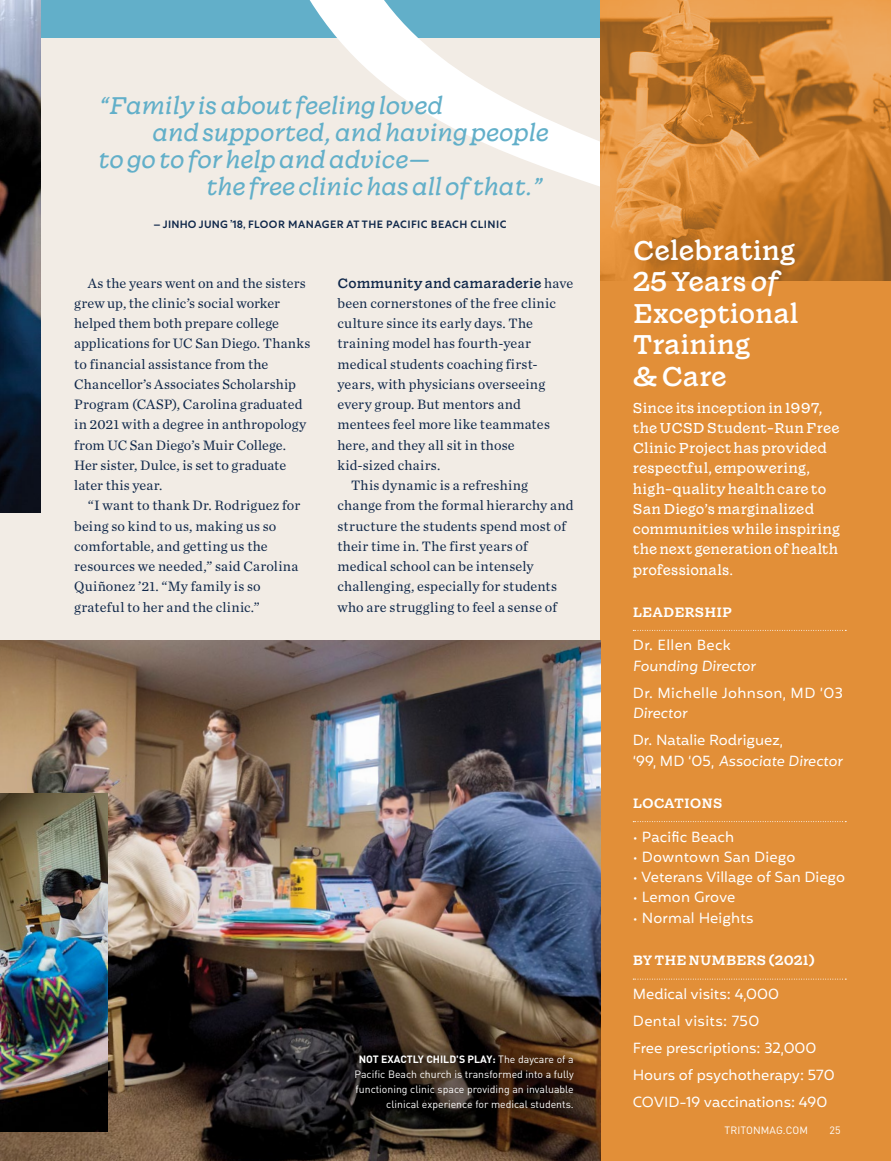
<style>
.page{position:relative;width:891px;height:1161px;background:#fff}
.page>*{position:absolute;margin:0;border:0;box-sizing:border-box;transform-origin:0 0}
.t1{font:27px/31.5px "Wonder";color:#fff}
.t2{font:italic 300 24px "Wonder";color:#62afc9}
.Chronicle_Text_-_Ind{font:14.25px/20.2px "Chronicle Text G1";letter-spacing:.01em;color:#10284a}
.Chronicle_Text___No{font:14.25px/20.2px "Chronicle Text G1";letter-spacing:.015em;color:#10284a}
.t3{font:14.25px/21px "Mohr";color:#fff}
.t4{font:300 14.25px/20.4px "Wonder";letter-spacing:.005em;color:#fff}
.t5{font:14.25px/20.2px "Mohr";letter-spacing:.025em;color:#fff}
.t6{font:italic 14.25px/20.2px "Mohr";color:#fff}
.t7{font:500 13.5px "Wonder";color:#fff}
.Chronicle_Text___No-2{font:13.5px "Wonder";letter-spacing:.01em;color:#10284a}
.t8{font:10.5px/15px "DIN Pro";color:#fff;text-align:right}
.t9{font:500 10.5px "Rustica";letter-spacing:.045em;color:#10284a}
.s1{font-family:"Chronicle Text G1";font-size:14.25px}
.s2{font-weight:700}
.s3{font-style:italic}
.s4{font-style:normal}
</style>
<div class="page">
<div style="left:0;top:38px;width:850px;height:1068px;background:#f2ece5"></div>
<svg style="left:234px;top:0;width:367px;height:402px"></svg>
<div style="left:601px;top:0;width:290px;height:1161px;background:#e28f38"></div>
<img style="left:0;top:641px;width:601px;height:520px">
<img style="left:0;top:0;width:40px;height:513px">
<img style="left:0;top:794px;width:108px;height:337px">
<img style="left:601px;top:0;width:290px;height:281px">
<svg style="left:633px;top:630px;width:213px;height:1px"></svg>
<svg style="left:633px;top:821px;width:213px;height:1px"></svg>
<svg style="left:633px;top:979px;width:213px;height:1px"></svg>
<svg style="left:341px;top:1041px;width:246px;height:82px;background:#271a11"></svg>
<p class="t2" style="left:98px;top:90px;width:346px">“Family is about feeling loved</p>
<p class="t2" style="left:152px;top:117px;width:398px">and supported, and having people</p>
<p class="t2" style="left:98px;top:144px;width:333px">to go to for help and advice—</p>
<p class="t2" style="left:206px;top:171px;width:339px">the free clinic has all of that.”</p>
<p class="t9" style="left:153px;top:216px;width:354px">– JINHO JUNG ’18, FLOOR MANAGER AT THE PACIFIC BEACH CLINIC</p>
<p class="Chronicle_Text_-_Ind" style="left:74px;top:272px;width:238px;text-indent:14px">As the years went on and the sisters grew up, the clinic’s social worker helped them both prepare college applications for UC San Diego. Thanks to financial assistance from the Chancellor’s Associates Scholarship Program (CASP), Carolina graduated in 2021 with a degree in anthropology from UC San Diego’s Muir College.<br>Her sister, Dulce, is set to graduate later this year.</p>
<p class="Chronicle_Text_-_Ind" style="left:74px;top:495px;width:227px;text-indent:14px">“I want to thank Dr. Rodriguez for being so kind to us, making us so comfortable, and getting us the resources we needed,” said Carolina<br>Quiñonez ’21. “My family is so grateful to her and the clinic.”</p>
<p class="Chronicle_Text___No-2" style="left:338px;top:274px;width:237px">Community and camaraderie <span class="s1">have</span></p>
<p class="Chronicle_Text___No" style="left:338px;top:292px;width:220px">been cornerstones of the free clinic culture since its early days. The training model has fourth-year medical students coaching first&shy;years, with physicians overseeing every group. But mentors and mentees feel more like teammates here, and they all sit in those kid-sized chairs.</p>
<p class="Chronicle_Text_-_Ind" style="left:338px;top:474px;width:238px;text-indent:14px">This dynamic is a refreshing change from the formal hierarchy and structure the students spend most of their time in. The first years of medical school can be intensely challenging, especially for students who are struggling to feel a sense of</p>
<p class="t8" style="left:355px;top:1051px;width:221px"><span class="s2">NOT EXACTLY CHILD'S PLAY:</span> The daycare of a Pacific Beach church is transformed into a fully functioning clinic space providing an invaluable clinical experience for medical students.</p>
<p class="t1" style="left:633px;top:234px;width:167px">Celebrating<br>25 Years <span class="s3">of<br></span>Exceptional<br>Training<br>&amp; Care</p>
<p class="t4" style="left:633px;top:397px;width:209px">Since its inception in 1997, the UCSD Student-Run Free<br>Clinic Project has provided respectful, empowering, high-quality health care to<br>San Diego’s marginalized communities while inspiring the next generation of health professionals.</p>
<p class="t7" style="left:633px;top:603px;width:100px">LEADERSHIP</p>
<p class="t6" style="left:633px;top:635px;width:124px"><span class="s4">Dr. Ellen Beck<br></span>Founding Director</p>
<p class="t5" style="left:633px;top:682px;width:212px">Dr. Michelle Johnson, MD ’03<br><span class="s3">Director</span></p>
<p class="t3" style="left:633px;top:729px;width:211px">Dr. Natalie Rodriguez,<br>‘99, MD ‘05, <span class="s3">Associate Director</span></p>
<p class="t7" style="left:633px;top:794px;width:91px">LOCATIONS</p>
<p class="t3" style="left:633px;top:826px;width:103px">• Pacific Beach</p>
<p class="t3" style="left:633px;top:846px;width:164px">• Downtown San Diego</p>
<p class="t3" style="left:633px;top:867px;width:214px">• Veterans Village of San Diego</p>
<p class="t3" style="left:633px;top:887px;width:104px">• Lemon Grove</p>
<p class="t3" style="left:633px;top:908px;width:122px">• Normal Heights</p>
<p class="t7" style="left:633px;top:951px;width:184px">BY THE NUMBERS (2021)</p>
<p class="t3" style="left:633px;top:984px;width:148px">Medical visits: 4,000</p>
<p class="t5" style="left:633px;top:1011px;width:128px">Dental visits: 750</p>
<p class="t3" style="left:633px;top:1038px;width:185px">Free prescriptions: 32,000</p>
<p class="t3" style="left:633px;top:1065px;width:203px">Hours of psychotherapy: 570</p>
<p class="t3" style="left:633px;top:1092px;width:196px">COVID-19 vaccinations: 490</p>
<p class="t8" style="left:725px;top:1122px;width:85px">TRITONMAG.COM</p>
<p class="t8" style="left:830px;top:1122px;width:12px">25</p>
</div>
